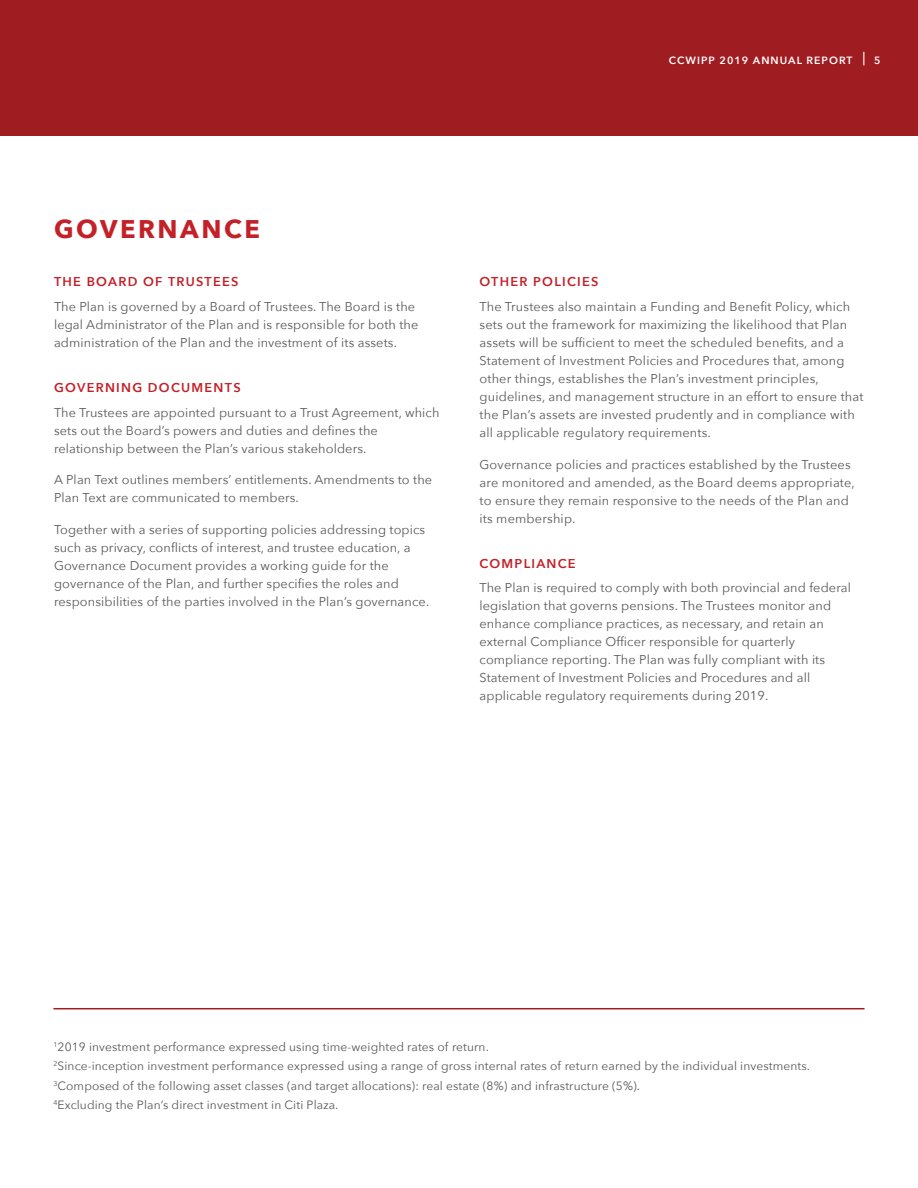
<style>
.page{position:relative;width:918px;height:1188px;background:#fff}
.page>*{position:absolute;margin:0;border:0;box-sizing:border-box;transform-origin:0 0}
.t1{font:700 25.5px "Avenir Next";letter-spacing:.1em;color:#c42027}
.body{font:12.75px/18px "Avenir Next";letter-spacing:.01em;color:#57585a}
.subsub_head{font:600 12.75px "Avenir Next";letter-spacing:.1em;color:#c42027}
.foot_notes{font:12px "Avenir Next";letter-spacing:.01em;color:#57585a}
.t2{font:600 10.5px "Avenir Next";letter-spacing:.1em;color:#fff}
.s1{font-weight:500;font-size:13.5px}
</style>
<div class="page">
<div style="left:0;top:0;width:918px;height:136px;background:#9f1c21"></div>
<hr style="left:53px;top:1008px;width:812px;height:1px;background:#9f1c21">
<p class="t2" style="left:669px;top:51px;width:213px">CCWIPP 2019 ANNUAL REPORT <span class="s1">|</span> 5</p>
<h1 class="t1" style="left:54px;top:207px;width:207px">GOVERNANCE</h1>
<p class="subsub_head" style="left:54px;top:271px;width:186px">THE BOARD OF TRUSTEES</p>
<p class="body" style="left:54px;top:297px;width:366px">The Plan is governed by a Board of Trustees. The Board is the legal Administrator of the Plan and is responsible for both the administration of the Plan and the investment of its assets.</p>
<p class="subsub_head" style="left:54px;top:377px;width:188px">GOVERNING DOCUMENTS</p>
<p class="body" style="left:54px;top:403px;width:387px">The Trustees are appointed pursuant to a Trust Agreement, which sets out the Board’s powers and duties and defines the relationship between the Plan’s various stakeholders.</p>
<p class="body" style="left:54px;top:470px;width:380px">A Plan Text outlines members’ entitlements. Amendments to the<br>Plan Text are communicated to members.</p>
<p class="body" style="left:54px;top:520px;width:377px">Together with a series of supporting policies addressing topics such as privacy, conflicts of interest, and trustee education, a Governance Document provides a working guide for the governance of the Plan, and further specifies the roles and responsibilities of the parties involved in the Plan’s governance.</p>
<p class="subsub_head" style="left:480px;top:271px;width:120px">OTHER POLICIES</p>
<p class="body" style="left:480px;top:297px;width:385px">The Trustees also maintain a Funding and Benefit Policy, which sets out the framework for maximizing the likelihood that Plan assets will be sufficient to meet the scheduled benefits, and a Statement of Investment Policies and Procedures that, among other things, establishes the Plan’s investment principles, guidelines, and management structure in an effort to ensure that the Plan’s assets are invested prudently and in compliance with all applicable regulatory requirements.</p>
<p class="body" style="left:480px;top:455px;width:377px">Governance policies and practices established by the Trustees are monitored and amended, as the Board deems appropriate, to ensure they remain responsive to the needs of the Plan and its membership.</p>
<p class="subsub_head" style="left:480px;top:552px;width:98px">COMPLIANCE</p>
<p class="body" style="left:480px;top:578px;width:373px">The Plan is required to comply with both provincial and federal legislation that governs pensions. The Trustees monitor and enhance compliance practices, as necessary, and retain an external Compliance Officer responsible for quarterly compliance reporting. The Plan was fully compliant with its Statement of Investment Policies and Procedures and all applicable regulatory requirements during 2019.</p>
<p class="foot_notes" style="left:53px;top:1037px;width:437px"><sup>1</sup>2019 investment performance expressed using time-weighted rates of return.</p>
<p class="foot_notes" style="left:53px;top:1056px;width:758px"><sup>2</sup>Since-inception investment performance expressed using a range of gross internal rates of return earned by the individual investments.</p>
<p class="foot_notes" style="left:53px;top:1076px;width:588px"><sup>3</sup>Composed of the following asset classes (and target allocations): real estate (8%) and infrastructure (5%).</p>
<p class="foot_notes" style="left:53px;top:1095px;width:286px"><sup>4</sup>Excluding the Plan’s direct investment in Citi Plaza.</p>
</div>
